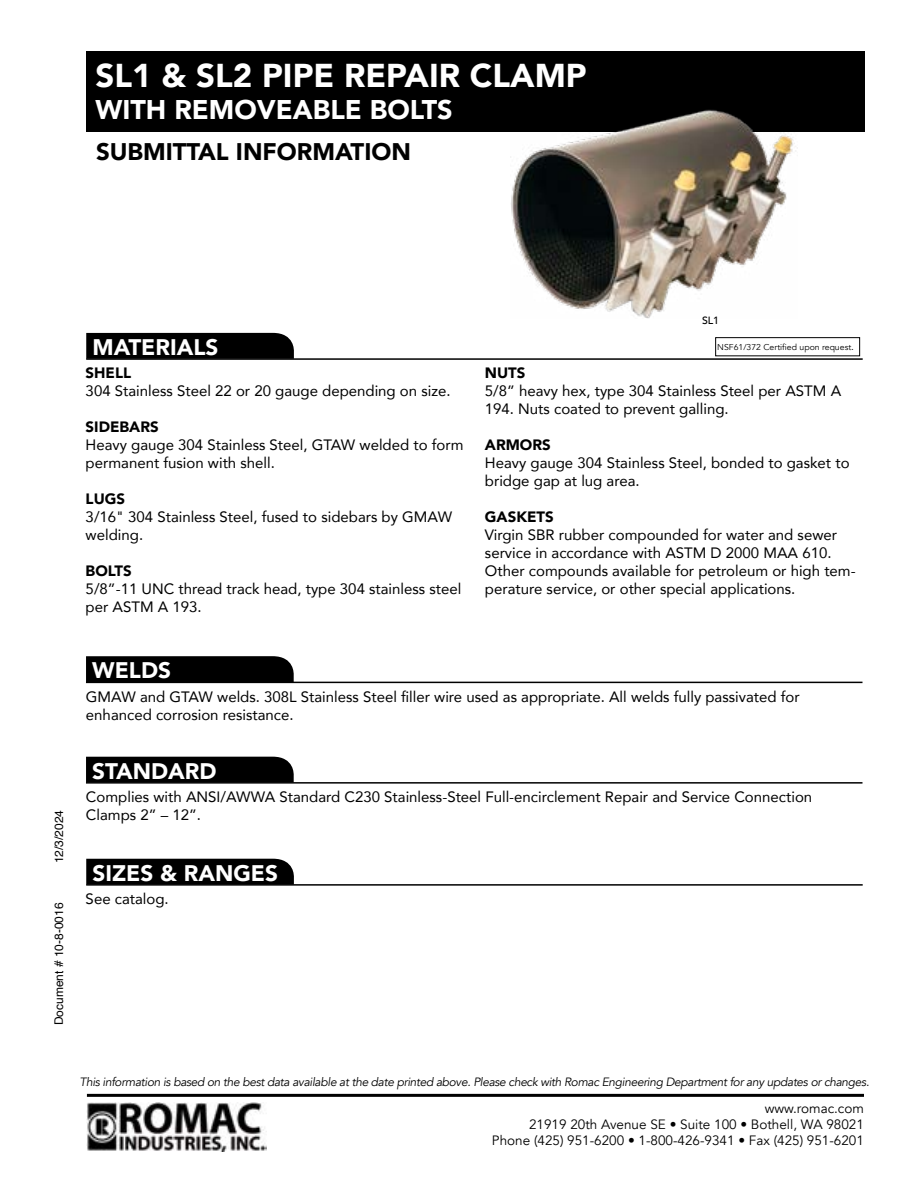
<style>
.page{position:relative;width:918px;height:1188px;background:#fff}
.page>*{position:absolute;margin:0;border:0;box-sizing:border-box;transform-origin:0 0}
.t1{font:900 33px "Avenir";color:#fff}
.t2{font:900 27px "Avenir";color:#fff}
.t3{font:900 24px "Avenir";color:#000}
.t4{font:900 22.5px "Avenir";color:#fff}
.t5{font:15px/18px "Avenir";color:#000}
.t6{font:900 15px "Avenir";color:#000}
.t7{font:13.5px/16.2px "Avenir";color:#000;text-align:right}
.t8{font:italic 12px "Avenir";letter-spacing:-.03em;color:#000}
.t9{font:12px "Helvetica";color:#000}
.t10{font:500 10.5px "Avenir";color:#000}
.t11{font:8.4px "Avenir";color:#000}
.s1{font-size:10.2px}
</style>
<div class="page">
<hr style="left:87px;top:1094px;width:777px;height:3px;background:#000">
<img style="left:87px;top:1102px;width:179px;height:49px">
<div style="left:715px;top:337px;width:145px;height:19px;border:1px solid #000"></div>
<div style="left:86px;top:51px;width:779px;height:81px;background:#000"></div>
<div style="left:86px;top:859px;width:208px;height:25px;background:#000"></div>
<hr style="left:86px;top:884px;width:777px;height:2px;background:#000">
<div style="left:86px;top:333px;width:208px;height:25px;background:#000"></div>
<hr style="left:86px;top:358px;width:777px;height:2px;background:#000">
<div style="left:86px;top:656px;width:209px;height:26px;background:#000"></div>
<hr style="left:86px;top:682px;width:776px;height:1px;background:#000">
<img style="left:511px;top:109px;width:285px;height:209px">
<div style="left:86px;top:757px;width:208px;height:25px;background:#000"></div>
<hr style="left:86px;top:782px;width:776px;height:2px;background:#000">
<h1 class="t1" style="left:95px;top:47px;width:493px">SL1 &amp; SL2 PIPE REPAIR CLAMP</h1>
<h2 class="t2" style="left:95px;top:87px;width:359px">WITH REMOVEABLE BOLTS</h2>
<h3 class="t3" style="left:96px;top:131px;width:317px">SUBMITTAL INFORMATION</h3>
<p class="t9" style="left:50px;top:863px;width:55px;rotate:-90deg">12/3/2024</p>
<p class="t9" style="left:50px;top:1025px;width:124px;rotate:-90deg">Document # 10-8-0016</p>
<h3 class="t4" style="left:93px;top:328px;width:127px">MATERIALS</h3>
<p class="t6" style="left:86px;top:360px;width:47px">SHELL</p>
<p class="t5" style="left:86px;top:381px;width:366px">304 Stainless Steel 22 or 20 gauge depending on size.</p>
<p class="t6" style="left:86px;top:414px;width:75px">SIDEBARS</p>
<p class="t5" style="left:86px;top:435px;width:379px">Heavy gauge 304 Stainless Steel, GTAW welded to form permanent fusion with shell.</p>
<p class="t6" style="left:86px;top:486px;width:41px">LUGS</p>
<p class="t5" style="left:86px;top:507px;width:368px">3/16" 304 Stainless Steel, fused to sidebars by GMAW welding.</p>
<p class="t6" style="left:86px;top:558px;width:48px">BOLTS</p>
<p class="t5" style="left:86px;top:579px;width:377px">5/8”-11 UNC thread track head, type 304 stainless steel per ASTM A 193.</p>
<h3 class="t4" style="left:92px;top:651px;width:80px">WELDS</h3>
<p class="t10" style="left:702px;top:311px;width:19px">SL1</p>
<p class="t11" style="left:717px;top:342px;width:138px">NSF61/372 Certified upon request<span class="s1">.</span></p>
<p class="t6" style="left:485px;top:360px;width:42px">NUTS</p>
<p class="t5" style="left:485px;top:381px;width:358px">5/8” heavy hex, type 304 Stainless Steel per ASTM A<br>194. Nuts coated to prevent galling.</p>
<p class="t6" style="left:485px;top:432px;width:67px">ARMORS</p>
<p class="t5" style="left:485px;top:453px;width:366px">Heavy gauge 304 Stainless Steel, bonded to gasket to bridge gap at lug area.</p>
<p class="t6" style="left:485px;top:504px;width:70px">GASKETS</p>
<p class="t5" style="left:485px;top:525px;width:372px">Virgin SBR rubber compounded for water and sewer service in accordance with ASTM D 2000 MAA 610.<br>Other compounds available for petroleum or high tem&shy;perature service, or other special applications.</p>
<p class="t5" style="left:86px;top:687px;width:715px">GMAW and GTAW welds. 308L Stainless Steel filler wire used as appropriate. All welds fully passivated for enhanced corrosion resistance.</p>
<h3 class="t4" style="left:92px;top:751px;width:126px">STANDARD</h3>
<p class="t5" style="left:86px;top:787px;width:728px">Complies with ANSI/AWWA Standard C230 Stainless-Steel Full-encirclement Repair and Service Connection<br>Clamps 2” – 12”.</p>
<h3 class="t4" style="left:93px;top:853px;width:187px">SIZES &amp; RANGES</h3>
<p class="t5" style="left:86px;top:889px;width:85px">See catalog.</p>
<p class="t8" style="left:80px;top:1075px;width:791px">This information is based on the best data available at the date printed above. Please check with Romac Engineering Department for any updates or changes.</p>
<p class="t7" style="left:492px;top:1100px;width:374px">www.romac.com<br>21919 20th Avenue SE • Suite 100 • Bothell, WA 98021<br>Phone (425) 951-6200 • 1-800-426-9341 • Fax (425) 951-6201</p>
</div>
